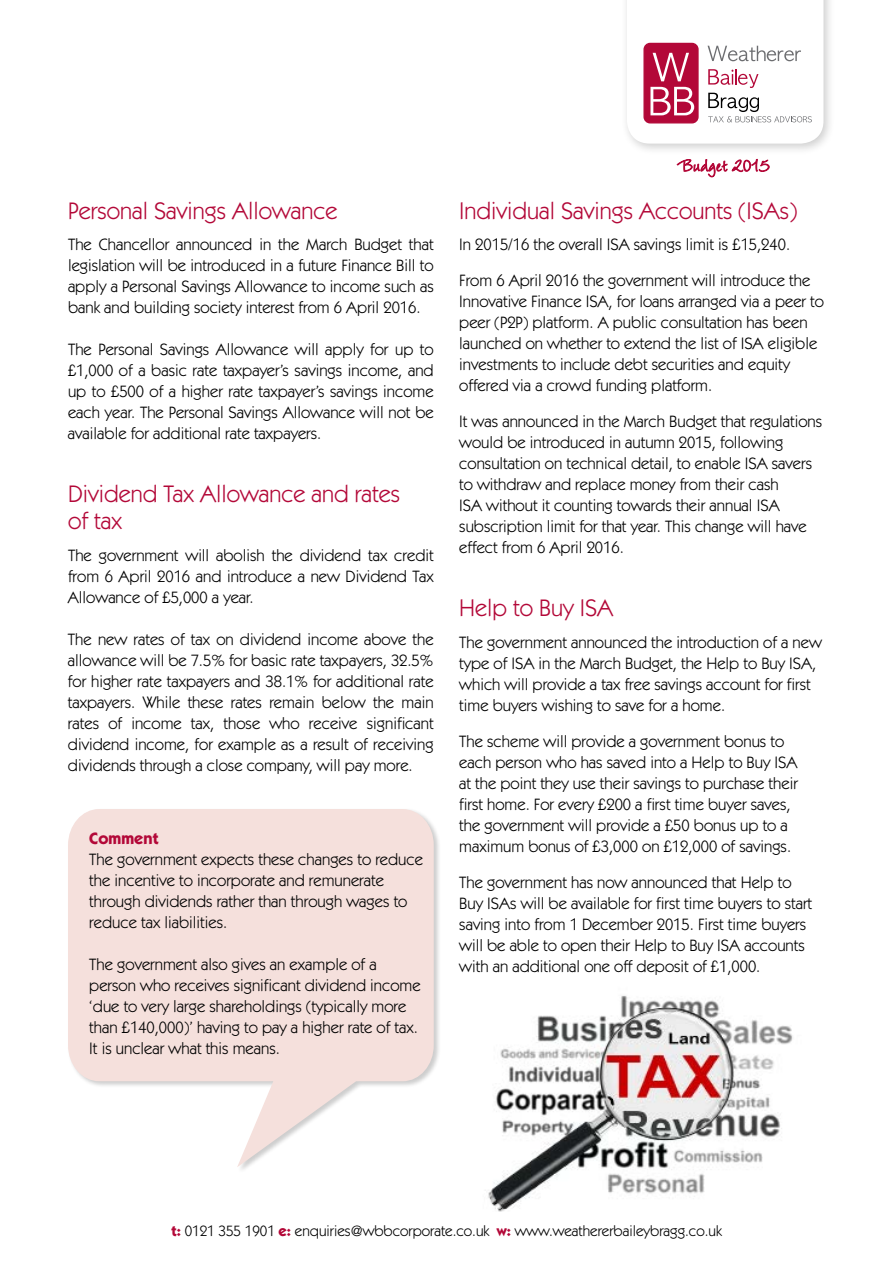
<style>
.page{position:relative;width:893px;height:1263px;background:#fff}
.page>*{position:absolute;margin:0;border:0;box-sizing:border-box;transform-origin:0 0}
.t1{font:24px/27px "Itc Kabel";color:#b30838}
.t2{font:16.5px/21px "Itc Kabel";color:#000}
.t3{font:700 16.5px "Itc Kabel";color:#b30838}
.t4{font:15px "Itc Kabel";color:#000}
.s1{font-weight:700;color:#b30838}
</style>
<div class="page">
<div style="left:621px;top:0;width:215px;height:155px;background:#000;opacity:.2"></div>
<svg style="left:627px;top:0;width:196px;height:144px"></svg>
<svg style="left:677px;top:158px;width:93px;height:19px"></svg>
<img style="left:488px;top:995px;width:305px;height:217px">
<div style="left:67px;top:808px;width:374px;height:366px;background:#000;opacity:.2"></div>
<svg style="left:68px;top:809px;width:366px;height:358px;fill:#f5e0dc"></svg>
<h1 class="t1" style="left:68px;top:197px;width:271px">Personal Savings Allowance</h1>
<p class="t2" style="left:68px;top:234px;width:367px;text-align:justify">The Chancellor announced in the March Budget that legislation will be introduced in a future Finance Bill to apply a Personal Savings Allowance to income such as bank and building society interest from 6 April 2016.</p>
<p class="t2" style="left:68px;top:339px;width:367px;text-align:justify">The Personal Savings Allowance will apply for up to £1,000 of a basic rate taxpayer’s savings income, and up to £500 of a higher rate taxpayer’s savings income each year. The Personal Savings Allowance will not be available for additional rate taxpayers.</p>
<h1 class="t1" style="left:68px;top:480px;width:333px">Dividend Tax Allowance and rates of tax</h1>
<p class="t2" style="left:68px;top:544px;width:367px;text-align:justify">The government will abolish the dividend tax credit from 6 April 2016 and introduce a new Dividend Tax Allowance of £5,000 a year.</p>
<p class="t2" style="left:68px;top:628px;width:367px;text-align:justify">The new rates of tax on dividend income above the allowance will be 7.5% for basic rate taxpayers, 32.5% for higher rate taxpayers and 38.1% for additional rate taxpayers. While these rates remain below the main rates of income tax, those who receive significant dividend income, for example as a result of receiving dividends through a close company, will pay more.</p>
<p class="t3" style="left:89px;top:828px;width:71px">Comment</p>
<p class="t2" style="left:89px;top:849px;width:335px">The government expects these changes to reduce the incentive to incorporate and remunerate through dividends rather than through wages to reduce tax liabilities.</p>
<p class="t2" style="left:89px;top:954px;width:333px">The government also gives an example of a person who receives significant dividend income ‘due to very large shareholdings (typically more than £140,000)’ having to pay a higher rate of tax.<br>It is unclear what this means.</p>
<h1 class="t1" style="left:459px;top:197px;width:339px">Individual Savings Accounts (ISAs)</h1>
<p class="t2" style="left:459px;top:226px;width:353px;line-height:36px">In 2015/16 the overall ISA savings limit is £15,240.<br>From 6 April 2016 the government will introduce the</p>
<p class="t2" style="left:459px;top:291px;width:366px">Innovative Finance ISA, for loans arranged via a peer to peer (P2P) platform. A public consultation has been launched on whether to extend the list of ISA eligible investments to include debt securities and equity offered via a crowd funding platform.</p>
<p class="t2" style="left:459px;top:411px;width:365px">It was announced in the March Budget that regulations would be introduced in autumn 2015, following consultation on technical detail, to enable ISA savers to withdraw and replace money from their cash<br>ISA without it counting towards their annual ISA subscription limit for that year. This change will have effect from 6 April 2016.</p>
<h1 class="t1" style="left:459px;top:594px;width:156px">Help to Buy ISA</h1>
<p class="t2" style="left:459px;top:631px;width:364px">The government announced the introduction of a new type of ISA in the March Budget, the Help to Buy ISA, which will provide a tax free savings account for first time buyers wishing to save for a home.</p>
<p class="t2" style="left:459px;top:730px;width:340px">The scheme will provide a government bonus to each person who has saved into a Help to Buy ISA at the point they use their savings to purchase their first home. For every £200 a first time buyer saves, the government will provide a £50 bonus up to a maximum bonus of £3,000 on £12,000 of savings.</p>
<p class="t2" style="left:459px;top:871px;width:354px">The government has now announced that Help to Buy ISAs will be available for first time buyers to start saving into from 1 December 2015. First time buyers will be able to open their Help to Buy ISA accounts with an additional one off deposit of £1,000.</p>
<p class="t4" style="left:171px;top:1222px;width:552px"><span class="s1">t:</span> 0121 355 1901 <span class="s1">e:</span> enquiries@wbbcorporate.co.uk <span class="s1">w:</span> www.weathererbaileybragg.co.uk</p>
</div>
